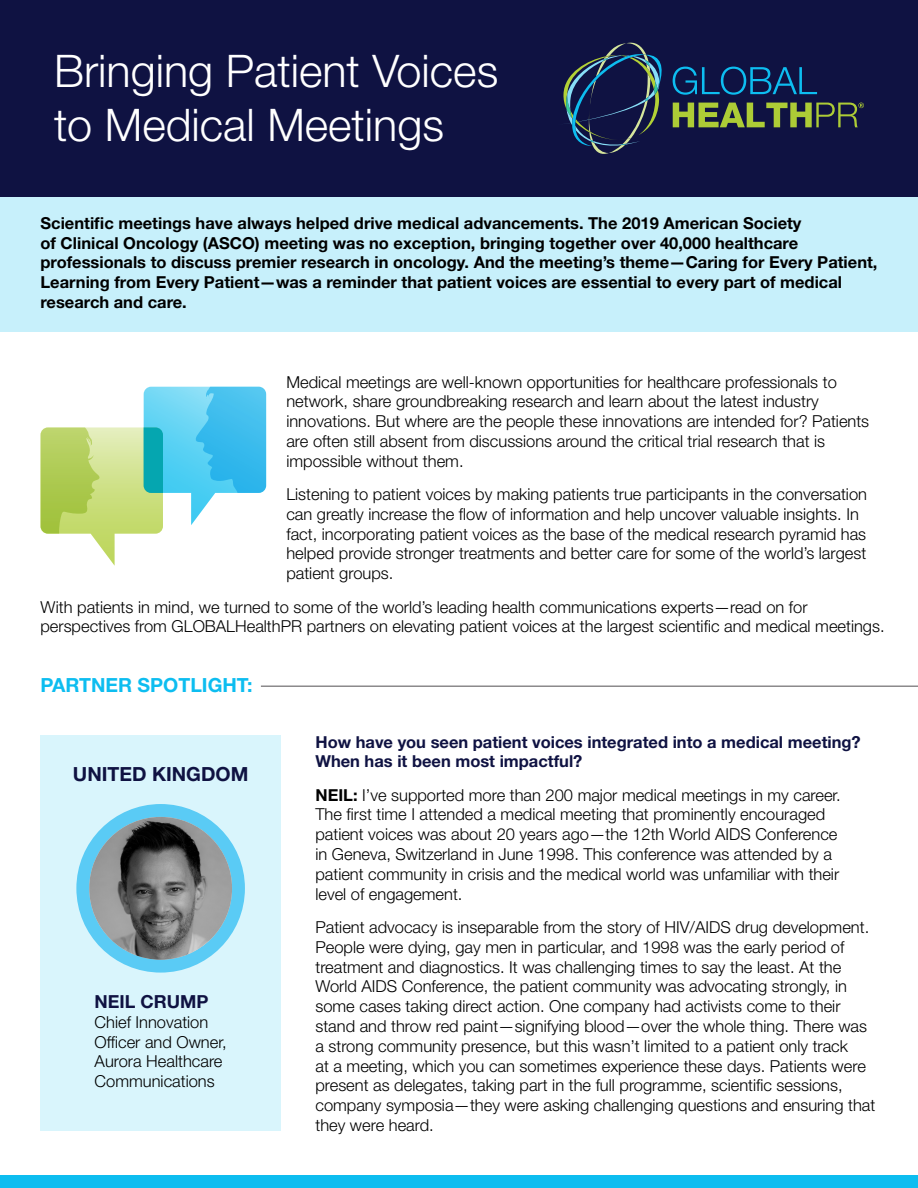
<style>
.page{position:relative;width:918px;height:1188px;background:#fff}
.page>*{position:absolute;margin:0;border:0;box-sizing:border-box;transform-origin:0 0}
.t1{font:300 45px/54px "Helvetica Neue LT Std";color:#fff}
.t2{font:700 19.5px "Helvetica Neue LT Std";color:#0dbdf0}
.t3{font:700 19.5px "Helvetica Neue LT Std";color:#0f1242}
.t4{font:700 18px "Helvetica Neue LT Std";color:#0f1242}
.t5{font:300 16.5px/19.8px "Helvetica Neue LT Std";color:#000}
.t6{font:700 16.5px/19.5px "Helvetica Neue LT Std";color:#000}
.t7{font:700 16.5px/19.8px "Helvetica Neue LT Std";color:#0f1242}
.s1{font-weight:700}
</style>
<div class="page">
<div style="left:0;top:197px;width:918px;height:135px;background:#c7f0fb"></div>
<div style="left:0;top:0;width:918px;height:197px;background:#0f1242"></div>
<div style="left:0;top:1175px;width:918px;height:13px;background:#0dbdf0"></div>
<svg style="left:673px;top:67px;width:144px;height:28px"></svg>
<svg style="left:673px;top:103px;width:191px;height:24px"></svg>
<svg style="left:563px;top:42px;width:99px;height:112px"></svg>
<svg style="left:40px;top:387px;width:226px;height:179px"></svg>
<hr style="left:261px;top:685px;width:657px;height:2px;background:#8c8a8c">
<div style="left:40px;top:736px;width:241px;height:395px;background:#d9f5fc"></div>
<div style="left:76px;top:804px;width:169px;height:169px;background:#5acbf5;border-radius:50%"></div>
<img style="left:89px;top:817px;width:143px;height:143px;border-radius:71px">
<h1 class="t1" style="left:54px;top:43px;width:446px">Bringing Patient Voices to Medical Meetings</h1>
<p class="t6" style="left:40px;top:213px;width:839px">Scientific meetings have always helped drive medical advancements. The 2019 American Society<br>of Clinical Oncology (ASCO) meeting was no exception, bringing together over 40,000 healthcare professionals to discuss premier research in oncology. And the meeting’s theme—Caring for Every Patient, Learning from Every Patient—was a reminder that patient voices are essential to every part of medical research and care.</p>
<p class="t5" style="left:286px;top:371px;width:584px">Medical meetings are well-known opportunities for healthcare professionals to network, share groundbreaking research and learn about the latest industry innovations. But where are the people these innovations are intended for? Patients are often still absent from discussions around the critical trial research that is impossible without them.</p>
<p class="t5" style="left:286px;top:484px;width:582px">Listening to patient voices by making patients true participants in the conversation can greatly increase the flow of information and help uncover valuable insights. In fact, incorporating patient voices as the base of the medical research pyramid has helped provide stronger treatments and better care for some of the world’s largest patient groups.</p>
<p class="t5" style="left:40px;top:596px;width:846px">With patients in mind, we turned to some of the world’s leading health communications experts—read on for perspectives from GLOBALHealthPR partners on elevating patient voices at the largest scientific and medical meetings.</p>
<p class="t2" style="left:40px;top:673px;width:214px">PARTNER SPOTLIGHT:</p>
<p class="t3" style="left:73px;top:762px;width:177px">UNITED KINGDOM</p>
<p class="t4" style="left:95px;top:990px;width:115px">NEIL CRUMP</p>
<p class="t5" style="left:95px;top:1012px;width:134px">Chief Innovation<br>Officer and Owner,<br>Aurora Healthcare<br>Communications</p>
<p class="t7" style="left:315px;top:731px;width:547px">How have you seen patient voices integrated into a medical meeting?<br>When has it been most impactful?</p>
<p class="t5" style="left:315px;top:785px;width:527px"><span class="s1">NEIL:</span> I’ve supported more than 200 major medical meetings in my career.<br>The first time I attended a medical meeting that prominently encouraged patient voices was about 20 years ago—the 12th World AIDS Conference in Geneva, Switzerland in June 1998. This conference was attended by a patient community in crisis and the medical world was unfamiliar with their level of engagement.</p>
<p class="t5" style="left:315px;top:917px;width:561px">Patient advocacy is inseparable from the story of HIV/AIDS drug development.<br>People were dying, gay men in particular, and 1998 was the early period of treatment and diagnostics. It was challenging times to say the least. At the World AIDS Conference, the patient community was advocating strongly, in some cases taking direct action. One company had activists come to their stand and throw red paint—signifying blood—over the whole thing. There was a strong community presence, but this wasn’t limited to a patient only track<br>at a meeting, which you can sometimes experience these days. Patients were present as delegates, taking part in the full programme, scientific sessions, company symposia—they were asking challenging questions and ensuring that they were heard.</p>
</div>
